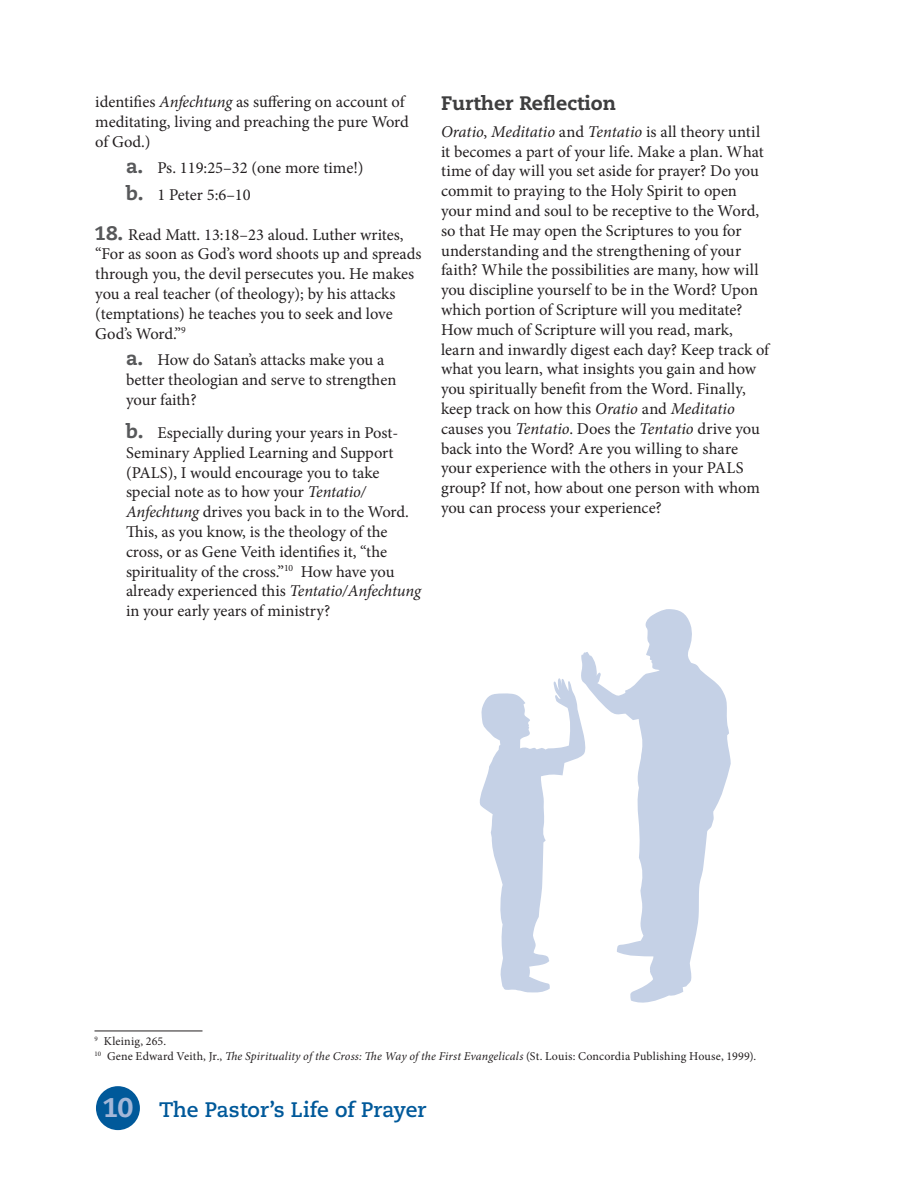
<style>
.page{position:relative;width:918px;height:1188px;background:#fff}
.page>*{position:absolute;margin:0;border:0;box-sizing:border-box;transform-origin:0 0}
.t1{font:700 21px "Caecilia LT Std";color:#00599a}
.Subhead_Rockwell_gra{font:800 19.5px "Caecilia LT Std";color:#3e3e3f}
.t2{font:16.5px/19.8px "Minion Pro";color:#231f20}
.footnote{font:12px "Minion Pro";letter-spacing:.01em;color:#231f20}
.s1{font-style:italic}
.s2{font-family:"Caecilia LT Std";font-weight:800;font-size:19.5px;color:#57585a}
.s3{font-weight:800;font-size:27px;color:#a3b7d8}
</style>
<div class="page">
<div style="left:96px;top:1086px;width:44px;height:44px;background:#00599a;border-radius:50%"></div>
<hr style="left:94px;top:1031px;width:108px;height:1px;background:#231f20">
<svg style="left:479px;top:609px;width:252px;height:394px"></svg>
<p class="t2" style="left:95px;top:92px;width:315px">identifies <span class="s1">Anfechtung</span> as suffering on account of meditating, living and preaching the pure Word of God.)</p>
<p class="t2" style="left:126px;top:158px;width:239px"><span class="s2">a.</span> Ps. 119:25–32 (one more time!)</p>
<p class="t2" style="left:126px;top:185px;width:126px"><span class="s2">b.</span> 1 Peter 5:6–10</p>
<p class="t2" style="left:94px;top:225px;width:328px"><span class="s2">18.</span> Read Matt. 13:18–23 aloud. Luther writes, “For as soon as God’s word shoots up and spreads through you, the devil persecutes you. He makes you a real teacher (of theology); by his attacks (temptations) he teaches you to seek and love God’s Word.”<sup>9</sup></p>
<p class="t2" style="left:126px;top:350px;width:272px"><span class="s2">a.</span> How do Satan’s attacks make you a better theologian and serve to strengthen your faith?</p>
<p class="t2" style="left:126px;top:423px;width:297px"><span class="s2">b.</span> Especially during your years in Post-Seminary Applied Learning and Support (PALS), I would encourage you to take special note as to how your <span class="s1">Tentatio/ Anfechtung</span> drives you back in to the Word.<br>This, as you know, is the theology of the cross, or as Gene Veith identifies it, “the spirituality of the cross.”<sup>10</sup> How have you already experienced this <span class="s1">Tentatio/Anfechtung </span>in your early years of ministry?</p>
<p class="Subhead_Rockwell_gra" style="left:441px;top:91px;width:177px">Further Reflection</p>
<p class="t2" style="left:441px;top:122px;width:330px"><span class="s1">Oratio</span>, <span class="s1">Meditatio</span> and <span class="s1">Tentatio</span> is all theory until it becomes a part of your life. Make a plan. What time of day will you set aside for prayer? Do you commit to praying to the Holy Spirit to open your mind and soul to be receptive to the Word, so that He may open the Scriptures to you for understanding and the strengthening of your faith? While the possibilities are many, how will you discipline yourself to be in the Word? Upon which portion of Scripture will you meditate?<br>How much of Scripture will you read, mark, learn and inwardly digest each day? Keep track of what you learn, what insights you gain and how you spiritually benefit from the Word. Finally, keep track on how this <span class="s1">Oratio</span> and <span class="s1">Meditatio </span>causes you <span class="s1">Tentatio</span>. Does the <span class="s1">Tentatio</span> drive you back into the Word? Are you willing to share your experience with the others in your PALS group? If not, how about one person with whom you can process your experience?</p>
<p class="footnote" style="left:94px;top:1033px;width:73px"><sup>9</sup> Kleinig, 265.</p>
<p class="footnote" style="left:94px;top:1048px;width:663px"><sup>10</sup> Gene Edward Veith, Jr., <span class="s1">The Spirituality of the Cross: The Way of the First Evangelicals</span> (St. Louis: Concordia Publishing House, 1999).</p>
<p class="t1" style="left:102px;top:1097px;width:326px"><span class="s3">10</span> The Pastor’s Life of Prayer</p>
</div>
